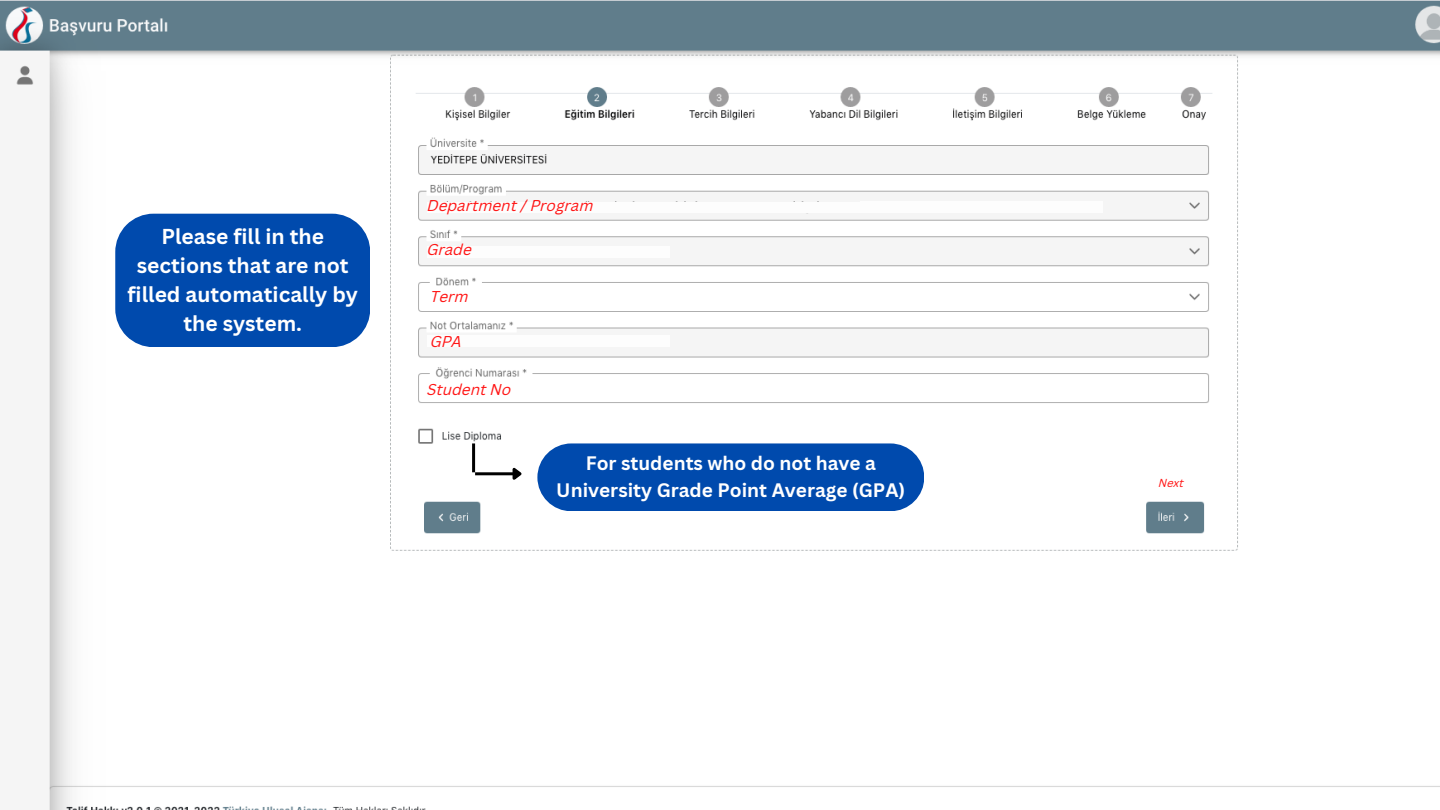
<style>
.page{position:relative;width:1440px;height:810px;background:#fff}
.page>*{position:absolute;margin:0;border:0;box-sizing:border-box;transform-origin:0 0}
.t1{font:700 21px/29.2px "Canva Sans";color:#fff;text-align:center}
.t2{font:700 19px/26.2px "Canva Sans";color:#fff;text-align:center}
.t3{font:italic 15.3px "Canva Sans";color:#ff1616}
.t4{font:italic 11.3px "Canva Sans";color:#ff1616}
</style>
<div class="page">
<img style="left:0;top:0;width:1440px;height:810px">
<div style="left:860px;top:201px;width:243px;height:12px;background:#fdfdfd"></div>
<div style="left:427px;top:246px;width:243px;height:12px;background:#fdfdfd"></div>
<div style="left:427px;top:335px;width:243px;height:12px;background:#fdfdfd"></div>
<div style="left:115px;top:214px;width:255px;height:133px;background:#004aad"></div>
<hr style="left:472px;top:443px;width:3px;height:29px;background:#000">
<hr style="left:475px;top:472px;width:38px;height:3px;background:#000">
<svg style="left:510px;top:465px;width:15px;height:19px"></svg>
<div style="left:537px;top:443px;width:387px;height:68px;background:#004aad;border-radius:34px"></div>
<div style="left:427px;top:202px;width:471px;height:11px;background:#fdfdfd"></div>
<p class="t1" style="left:127px;top:221px;width:232px">Please fill in the sections that are not filled automatically by the system.</p>
<p class="t3" style="left:427px;top:199px;width:168px">Department / Program</p>
<p class="t3" style="left:427px;top:243px;width:46px">Grade</p>
<p class="t3" style="left:430px;top:291px;width:40px">Term</p>
<p class="t3" style="left:430px;top:336px;width:33px">GPA</p>
<p class="t3" style="left:427px;top:384px;width:86px">Student No</p>
<p class="t2" style="left:556px;top:450px;width:351px">For students who do not have a<br>University Grade Point Average (GPA)</p>
<p class="t4" style="left:1159px;top:479px;width:27px">Next</p>
</div>
